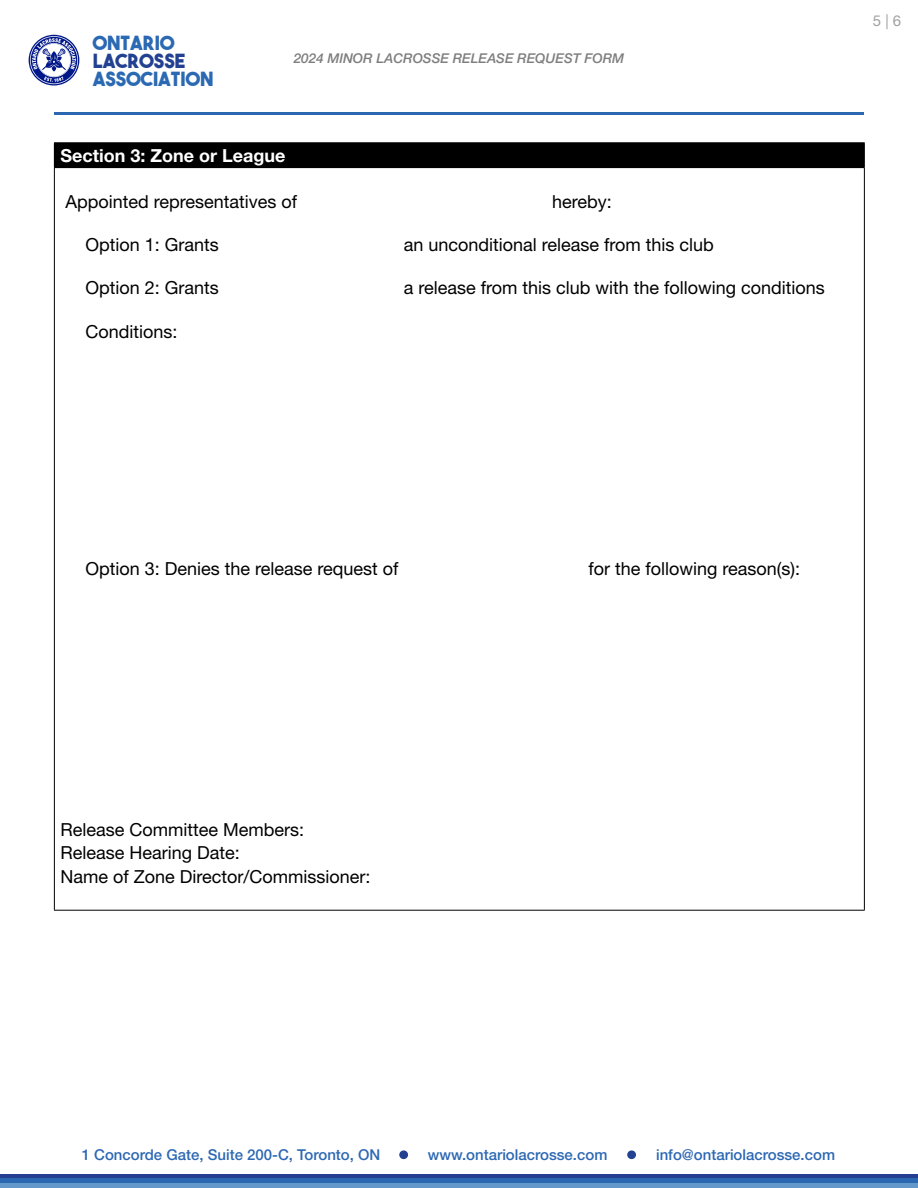
<style>
.page{position:relative;width:918px;height:1188px;background:#fff}
.page>*{position:absolute;margin:0;border:0;box-sizing:border-box;transform-origin:0 0}
.t1{font:19.5px "The Bold Font";color:#2b69b3}
.t2{font:19.5px "The Bold Font";color:#224191}
.t3{font:18px/23.2px "Helvetica Neue LT Std";color:#000}
.t4{font:700 18px "Helvetica Neue LT Std";color:#fff}
.t5{font:500 15px "Helvetica Neue LT Std";color:#2d68b3}
.t6{font:15px "Helvetica Neue LT Std";color:#a2a1a2}
.t7{font:italic 500 13.5px "Helvetica Neue LT Std";color:#7f7e7e}
</style>
<div class="page">
<hr style="left:54px;top:112px;width:810px;height:2px;background:#2c68b2">
<svg style="left:29px;top:35px;width:50px;height:51px"></svg>
<svg style="left:30px;top:36px;width:48px;height:48px"></svg>
<hr style="left:0;top:1174px;width:918px;height:4px;background:#243f91">
<div style="left:0;top:1178px;width:918px;height:5px;background:#2c68b2"></div>
<div style="left:0;top:1183px;width:918px;height:5px;background:#6598ca"></div>
<div style="left:54px;top:143px;width:810px;height:25px;background:#000"></div>
<hr style="left:54px;top:142px;width:811px;height:1px;background:#000">
<svg style="left:864px;top:143px;width:1px;height:24px"></svg>
<hr style="left:54px;top:167px;width:811px;height:1px;background:#000">
<hr style="left:54px;top:168px;width:1px;height:742px;background:#000">
<hr style="left:864px;top:168px;width:1px;height:742px;background:#000">
<hr style="left:54px;top:910px;width:811px;height:1px;background:#000">
<div style="left:627px;top:1150px;width:9px;height:9px;background:#224191;border-radius:50%"></div>
<div style="left:399px;top:1150px;width:9px;height:9px;background:#224191;border-radius:50%"></div>
<p class="t1" style="left:93px;top:30px;width:83px">ONTARIO</p>
<p class="t2" style="left:93px;top:48px;width:94px">LACROSSE</p>
<p class="t1" style="left:93px;top:66px;width:122px">ASSOCIATION</p>
<p class="t7" style="left:294px;top:51px;width:332px">2024 MINOR LACROSSE RELEASE REQUEST FORM</p>
<p class="t4" style="left:60px;top:144px;width:227px">Section 3: Zone or League</p>
<p class="t3" style="left:65px;top:190px;width:233px">Appointed representatives of</p>
<p class="t3" style="left:552px;top:190px;width:61px">hereby:</p>
<p class="t3" style="left:85px;top:233px;width:135px">Option 1: Grants</p>
<p class="t3" style="left:404px;top:233px;width:312px">an unconditional release from this club</p>
<p class="t3" style="left:85px;top:276px;width:135px">Option 2: Grants</p>
<p class="t3" style="left:404px;top:276px;width:423px">a release from this club with the following conditions</p>
<p class="t3" style="left:85px;top:319px;width:94px">Conditions:</p>
<p class="t6" style="left:873px;top:12px;width:30px">5 | 6</p>
<p class="t3" style="left:85px;top:557px;width:315px">Option 3: Denies the release request of</p>
<p class="t3" style="left:589px;top:557px;width:213px">for the following reason(s):</p>
<p class="t3" style="left:60px;top:818px;width:312px">Release Committee Members:<br>Release Hearing Date:<br>Name of Zone Director/Commissioner:</p>
<p class="t5" style="left:82px;top:1145px;width:300px">1 Concorde Gate, Suite 200-C, Toronto, ON</p>
<p class="t5" style="left:428px;top:1145px;width:181px">www.ontariolacrosse.com</p>
<p class="t5" style="left:656px;top:1145px;width:181px">info@ontariolacrosse.com</p>
</div>
